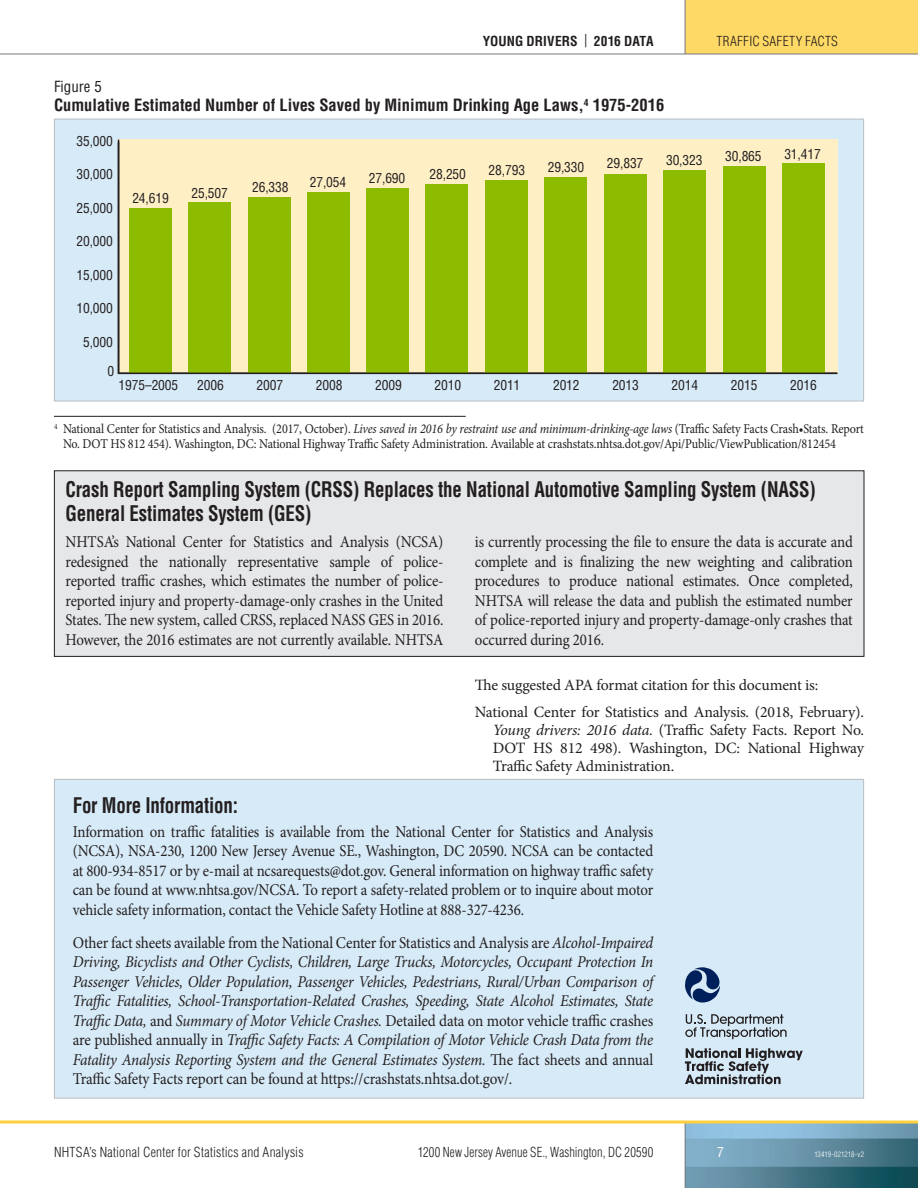
<style>
.page{position:relative;width:918px;height:1188px;background:#fff}
.page>*{position:absolute;margin:0;border:0;box-sizing:border-box;transform-origin:0 0}
.HeadA{font:700 condensed 21px/24px "Helvetica LT Std";letter-spacing:-.01em;color:#231f20;scale:.9 1}
.Body{font:16.5px/19.5px "Minion Pro";letter-spacing:-.01em;color:#231f20;text-align:justify;scale:.9 1}
.Body-2{font:italic 16.5px/19.5px "Minion Pro";letter-spacing:-.02em;color:#231f20;text-align:justify;scale:.92 1}
.Table___Figure_Title{font:700 condensed 16.5px "Helvetica LT Std";color:#231f20}
.Citation{font:15.75px/18px "Minion Pro";letter-spacing:-.01em;color:#221e1f;text-align:justify}
.Table___Figure_Numbe{font:condensed 15px "Helvetica LT Std";color:#231f20}
.Footnote_-_with_line{font:13.5px/15px "Minion Pro";letter-spacing:-.01em;color:#231f20;scale:.9 1}
.t1{font:condensed 13.5px "Helvetica LT Std";letter-spacing:-.01em;color:#231f20}
.t2{font:300 condensed 13.5px "Helvetica LT Std";letter-spacing:.01em;color:#231f20}
.t3{font:300 condensed 13.5px "Helvetica LT Std";letter-spacing:.01em;color:#231f20;scale:.93 1}
.t4{font:700 condensed 13.5px "Helvetica LT Std";letter-spacing:.005em;color:#231f20}
.t5{font:condensed 13.5px "Helvetica LT Std";color:#fff}
.t6{font:300 condensed 7.5px "Helvetica LT Std";letter-spacing:.01em;color:#fff}
.s1{font-weight:400}
.s2{font-style:italic}
.s3{font-style:normal}
</style>
<div class="page">
<div style="left:685px;top:0;width:233px;height:54px;background:#ffd965"></div>
<img style="left:686px;top:1124px;width:232px;height:64px">
<hr style="left:685px;top:0;width:1px;height:54px;background:#76787b">
<hr style="left:685px;top:1122px;width:1px;height:66px;background:#76787b">
<svg style="left:0;top:1120px;width:918px;height:4px;background:#fbd96d"></svg>
<hr style="left:0;top:54px;width:918px;height:1px;background:#76787b">
<div style="left:54px;top:119px;width:810px;height:282px;background:#d7eaf7"></div>
<div style="left:118px;top:140px;width:720px;height:234px;background:#feefc5"></div>
<hr style="left:118px;top:140px;width:1px;height:234px;background:#231f20">
<div style="left:129px;top:208px;width:43px;height:165px;background:#8dbb00"></div>
<div style="left:189px;top:202px;width:42px;height:171px;background:#8dbb00"></div>
<div style="left:248px;top:197px;width:43px;height:176px;background:#8dbb00"></div>
<div style="left:307px;top:192px;width:43px;height:181px;background:#8dbb00"></div>
<div style="left:366px;top:188px;width:43px;height:185px;background:#8dbb00"></div>
<div style="left:426px;top:184px;width:42px;height:189px;background:#8dbb00"></div>
<div style="left:485px;top:180px;width:43px;height:193px;background:#8dbb00"></div>
<div style="left:544px;top:177px;width:43px;height:196px;background:#8dbb00"></div>
<div style="left:604px;top:174px;width:43px;height:200px;background:#8dbb00"></div>
<div style="left:663px;top:171px;width:43px;height:203px;background:#8dbb00"></div>
<div style="left:723px;top:167px;width:42px;height:206px;background:#8dbb00"></div>
<div style="left:782px;top:163px;width:43px;height:210px;background:#8dbb00"></div>
<hr style="left:119px;top:373px;width:718px;height:1px;background:#231f20">
<hr style="left:54px;top:416px;width:412px;height:1px;background:#231f20">
<div style="left:54px;top:779px;width:810px;height:319px;background:#d7eaf7"></div>
<svg style="left:685px;top:967px;width:35px;height:36px"></svg>
<svg style="left:685px;top:1014px;width:102px;height:25px"></svg>
<svg style="left:685px;top:1048px;width:118px;height:36px"></svg>
<div style="left:54px;top:471px;width:810px;height:185px;background:#e6e7e9"></div>
<div style="left:54px;top:470px;width:810px;height:187px;border:1px solid #231f20"></div>
<p class="t4" style="left:483px;top:32px;width:172px">YOUNG DRIVERS <span class="s1">|</span> 2016 DATA</p>
<p class="t2" style="left:717px;top:32px;width:123px">TRAFFIC SAFETY FACTS</p>
<p class="Table___Figure_Numbe" style="left:54px;top:77px;width:49px">Figure 5</p>
<p class="Table___Figure_Title" style="left:54px;top:95px;width:612px">Cumulative Estimated Number of Lives Saved by Minimum Drinking Age Laws,<sup>4</sup> 1975-2016</p>
<p class="t1" style="left:77px;top:132px;width:38px">35,000</p>
<p class="t1" style="left:77px;top:166px;width:38px">30,000</p>
<p class="t1" style="left:77px;top:199px;width:38px">25,000</p>
<p class="t1" style="left:77px;top:233px;width:38px">20,000</p>
<p class="t1" style="left:77px;top:266px;width:38px">15,000</p>
<p class="t1" style="left:77px;top:300px;width:38px">10,000</p>
<p class="t1" style="left:83px;top:333px;width:31px">5,000</p>
<p class="t1" style="left:107px;top:363px;width:8px">0</p>
<p class="t1" style="left:132px;top:189px;width:38px">24,619</p>
<p class="t1" style="left:192px;top:184px;width:38px">25,507</p>
<p class="t1" style="left:252px;top:178px;width:38px">26,338</p>
<p class="t1" style="left:310px;top:174px;width:38px">27,054</p>
<p class="t1" style="left:369px;top:170px;width:38px">27,690</p>
<p class="t1" style="left:430px;top:166px;width:38px">28,250</p>
<p class="t1" style="left:489px;top:162px;width:38px">28,793</p>
<p class="t1" style="left:548px;top:159px;width:38px">29,330</p>
<p class="t1" style="left:607px;top:155px;width:38px">29,837</p>
<p class="t1" style="left:666px;top:152px;width:38px">30,323</p>
<p class="t1" style="left:725px;top:148px;width:38px">30,865</p>
<p class="t1" style="left:784px;top:145px;width:38px">31,417</p>
<p class="t1" style="left:197px;top:376px;width:28px">2006</p>
<p class="Footnote_-_with_line" style="left:63px;top:421px;width:892px;text-indent:-9px"><sup>4</sup> National Center for Statistics and Analysis. (2017, October). <span class="s2">Lives saved in 2016 by restraint use and minimum-drinking-age laws</span> (Traffic Safety Facts Crash•Stats. Report<br>No. DOT HS 812 454). Washington, DC: National Highway Traffic Safety Administration. Available at crashstats.nhtsa.dot.gov/Api/Public/ViewPublication/812454</p>
<p class="t1" style="left:119px;top:376px;width:61px">1975–2005</p>
<p class="t1" style="left:257px;top:376px;width:28px">2007</p>
<p class="t1" style="left:316px;top:376px;width:28px">2008</p>
<p class="t1" style="left:375px;top:376px;width:28px">2009</p>
<p class="t1" style="left:434px;top:376px;width:28px">2010</p>
<p class="t1" style="left:494px;top:376px;width:28px">2011</p>
<p class="t1" style="left:553px;top:376px;width:28px">2012</p>
<p class="t1" style="left:612px;top:376px;width:28px">2013</p>
<p class="t1" style="left:672px;top:376px;width:28px">2014</p>
<p class="t1" style="left:731px;top:376px;width:28px">2015</p>
<p class="t1" style="left:790px;top:376px;width:28px">2016</p>
<p class="HeadA" style="left:66px;top:477px;width:835px">Crash Report Sampling System (CRSS) Replaces the National Automotive Sampling System (NASS)<br>General Estimates System (GES)</p>
<p class="Body" style="left:66px;top:532px;width:421px">NHTSA’s National Center for Statistics and Analysis (NCSA) redesigned the nationally representative sample of police&shy;reported traffic crashes, which estimates the number of police&shy;reported injury and property-damage-only crashes in the United States. The new system, called CRSS, replaced NASS GES in 2016.<br>However, the 2016 estimates are not currently available. NHTSA</p>
<p class="Body" style="left:475px;top:532px;width:421px">is currently processing the file to ensure the data is accurate and complete and is finalizing the new weighting and calibration procedures to produce national estimates. Once completed, NHTSA will release the data and publish the estimated number of police-reported injury and property-damage-only crashes that occurred during 2016.</p>
<p class="Citation" style="left:475px;top:676px;width:345px">The suggested APA format citation for this document is:</p>
<p class="Citation" style="left:493px;top:703px;width:373px;text-indent:-18px">National Center for Statistics and Analysis. (2018, February).<br><span class="s2">Young drivers: 2016 data.</span> (Traffic Safety Facts. Report No.<br>DOT HS 812 498). Washington, DC: National Highway Traffic Safety Administration.</p>
<p class="HeadA" style="left:73px;top:793px;width:185px">For More Information:</p>
<p class="Body" style="left:73px;top:822px;width:646px">Information on traffic fatalities is available from the National Center for Statistics and Analysis (NCSA), NSA-230, 1200 New Jersey Avenue SE., Washington, DC 20590. NCSA can be contacted at 800-934-8517 or by e-mail at ncsarequests@dot.gov. General information on highway traffic safety can be found at www.nhtsa.gov/NCSA. To report a safety-related problem or to inquire about motor vehicle safety information, contact the Vehicle Safety Hotline at 888-327-4236.</p>
<p class="Body-2" style="left:73px;top:933px;width:633px"><span class="s3">Other fact sheets available from the National Center for Statistics and Analysis are</span> Alcohol-Impaired Driving, Bicyclists and Other Cyclists, Children, Large Trucks, Motorcycles, Occupant Protection In Passenger Vehicles, Older Population, Passenger Vehicles, Pedestrians, Rural/Urban Comparison of Traffic Fatalities, School-Transportation-Related Crashes, Speeding, State Alcohol Estimates, State Traffic Data, <span class="s3">and</span> Summary of Motor Vehicle Crashes. <span class="s3">Detailed data on motor vehicle traffic crashes are published annually in</span> Traffic Safety Facts: A Compilation of Motor Vehicle Crash Data from the Fatality Analysis Reporting System and the General Estimates System. <span class="s3">The fact sheets and annual Traffic Safety Facts report can be found at https://crashstats.nhtsa.dot.gov/.</span></p>
<p class="t2" style="left:54px;top:1144px;width:251px">NHTSA’s National Center for Statistics and Analysis</p>
<p class="t3" style="left:418px;top:1144px;width:255px">1200 New Jersey Avenue SE., Washington, DC 20590</p>
<p class="t5" style="left:717px;top:1144px;width:8px">7</p>
<p class="t6" style="left:814px;top:1150px;width:51px">13419-021218-v2</p>
</div>
